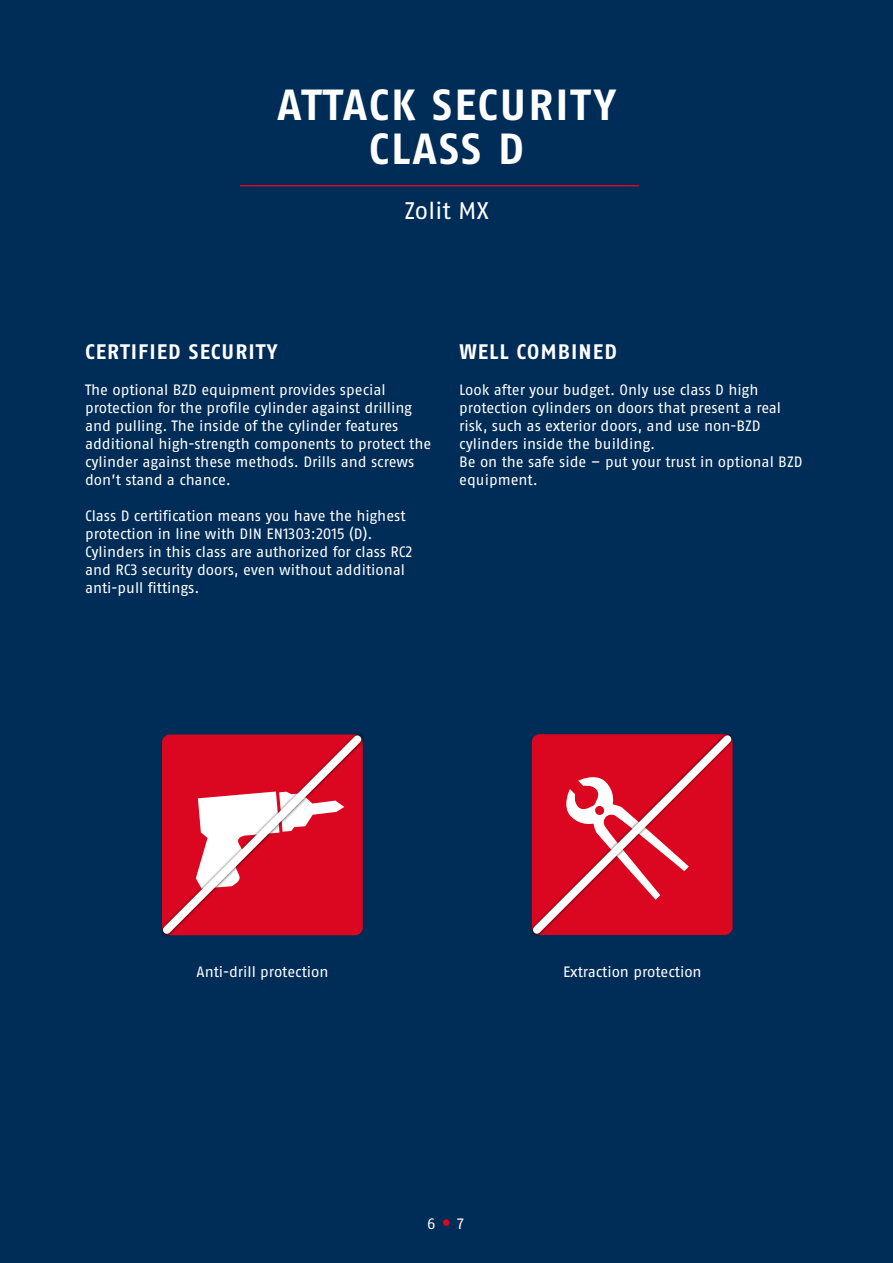
<style>
.page{position:relative;width:893px;height:1263px;background:#002c58}
.page>*{position:absolute;margin:0;border:0;box-sizing:border-box;transform-origin:0 0}
.t1{font:700 43.5px/44.2px "ABUS Fago Pro";letter-spacing:.05em;color:#fff;text-align:center}
.t2{font:24px "ABUS Fago Pro";letter-spacing:.01em;color:#fff}
.t3{font:700 21px "ABUS Fago Pro";letter-spacing:.05em;color:#fff}
.t4{font:15px/18px "ABUS Fago Pro";color:#fff}
</style>
<div class="page">
<hr style="left:240px;top:185px;width:399px;height:1px;background:#db0720">
<svg style="left:161px;top:734px;width:203px;height:202px;background:#dc364b"></svg>
<svg style="left:531px;top:733px;width:202px;height:203px;background:#d9243a"></svg>
<div style="left:443px;top:1219px;width:7px;height:7px;background:#db0720;border-radius:50%"></div>
<h1 class="t1" style="left:278px;top:82px;width:340px">ATTACK SECURITY<br>CLASS D</h1>
<h2 class="t2" style="left:404px;top:196px;width:86px">Zolit MX</h2>
<h3 class="t3" style="left:85px;top:339px;width:194px">CERTIFIED SECURITY</h3>
<p class="t4" style="left:85px;top:381px;width:348px">The optional BZD equipment provides special protection for the profile cylinder against drilling and pulling. The inside of the cylinder features additional high-strength components to protect the cylinder against these methods. Drills and screws don’t stand a chance.</p>
<p class="t4" style="left:85px;top:507px;width:329px">Class D certification means you have the highest protection in line with DIN EN1303:2015 (D).<br>Cylinders in this class are authorized for class RC2 and RC3 security doors, even without additional anti-pull fittings.</p>
<h3 class="t3" style="left:459px;top:339px;width:159px">WELL COMBINED</h3>
<p class="t4" style="left:459px;top:381px;width:345px">Look after your budget. Only use class D high protection cylinders on doors that present a real risk, such as exterior doors, and use non-BZD cylinders inside the building.<br>Be on the safe side – put your trust in optional BZD equipment.</p>
<p class="t4" style="left:197px;top:963px;width:133px">Anti-drill protection</p>
<p class="t4" style="left:563px;top:963px;width:140px">Extraction protection</p>
<p class="t4" style="left:427px;top:1214px;width:10px">6</p>
<p class="t4" style="left:457px;top:1214px;width:8px">7</p>
</div>
